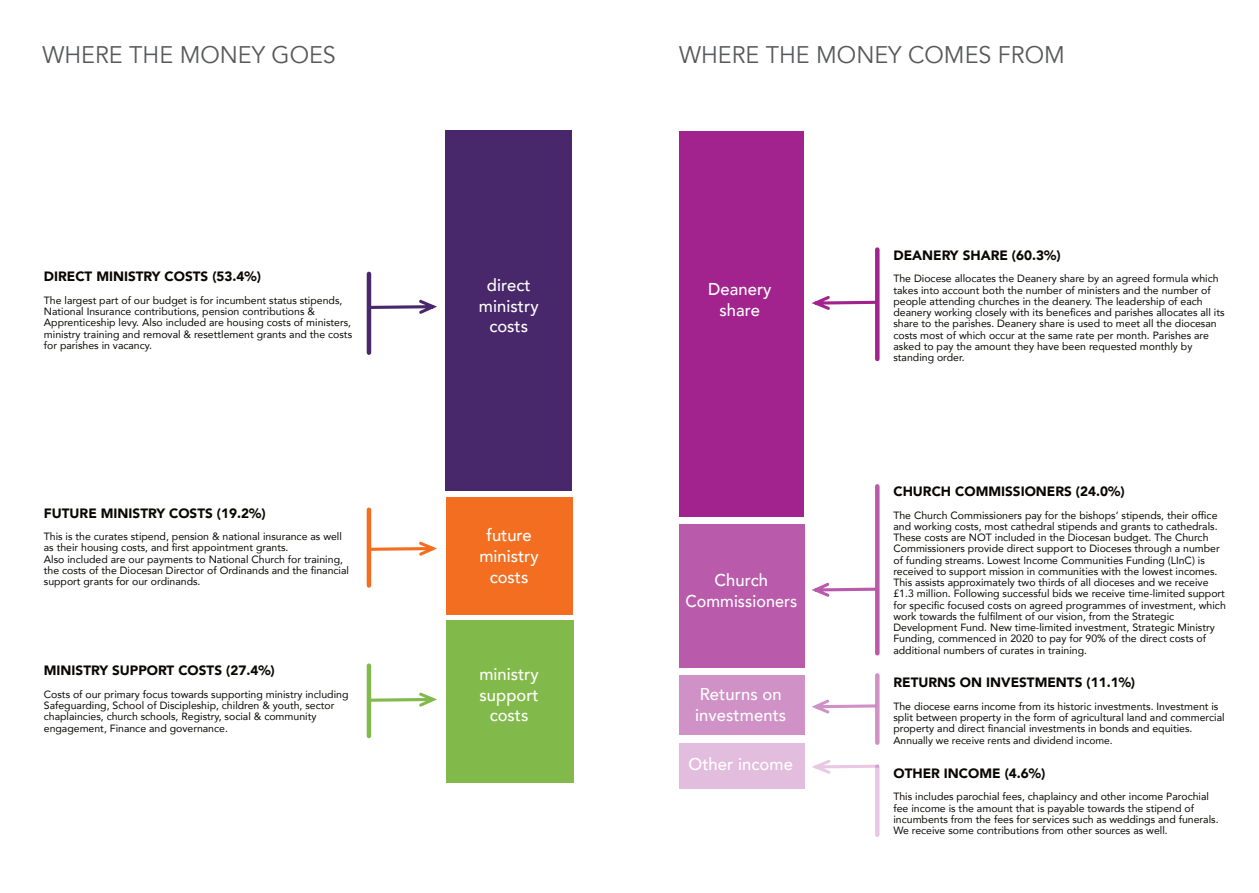
<style>
.page{position:relative;width:1259px;height:893px;background:#fff}
.page>*{position:absolute;margin:0;border:0;box-sizing:border-box;transform-origin:0 0}
.t1{font:24px "Avenir";color:#57585a}
.t2{font:500 17.1px/20.5px "Avenir";letter-spacing:.005em;color:#fff;text-align:center}
.t3{font:900 13.5px "Avenir";color:#080704}
.t4{font:10.5px/11.2px "Avenir";color:#080704}
.t5{font:10.2px "Avenir";color:#080704}
</style>
<div class="page">
<div style="left:679px;top:743px;width:126px;height:46px;background:#e3bddd"></div>
<div style="left:679px;top:675px;width:126px;height:60px;background:#d091c6"></div>
<div style="left:446px;top:621px;width:128px;height:162px;background:#81ba4a"></div>
<div style="left:445px;top:130px;width:127px;height:360px;background:#48276a"></div>
<div style="left:679px;top:132px;width:124px;height:385px;background:#a2238e"></div>
<div style="left:679px;top:524px;width:125px;height:144px;background:#b95aaa"></div>
<div style="left:446px;top:497px;width:127px;height:117px;background:#f36e21"></div>
<svg style="left:371px;top:300px;width:66px;height:14px"></svg>
<svg style="left:371px;top:541px;width:66px;height:15px"></svg>
<svg style="left:371px;top:692px;width:66px;height:15px"></svg>
<svg style="left:811px;top:296px;width:64px;height:14px"></svg>
<svg style="left:812px;top:583px;width:63px;height:14px"></svg>
<svg style="left:812px;top:699px;width:63px;height:15px"></svg>
<svg style="left:812px;top:760px;width:67px;height:14px"></svg>
<hr style="left:367px;top:510px;width:4px;height:75px;background:#f36e21">
<hr style="left:367px;top:666px;width:4px;height:70px;background:#81ba4a">
<hr style="left:367px;top:274px;width:4px;height:79px;background:#48276a">
<svg style="left:875px;top:250px;width:4px;height:109px"></svg>
<hr style="left:875px;top:486px;width:4px;height:167px;background:#b95aaa">
<hr style="left:875px;top:675px;width:4px;height:68px;background:#d091c6">
<hr style="left:875px;top:767px;width:4px;height:68px;background:#e7c7e2">
<h1 class="t1" style="left:43px;top:39px;width:295px">WHERE THE MONEY GOES</h1>
<h1 class="t1" style="left:679px;top:39px;width:387px">WHERE THE MONEY COMES FROM</h1>
<p class="t3" style="left:44px;top:268px;width:219px">DIRECT MINISTRY COSTS (53.4%)</p>
<p class="t4" style="left:44px;top:295px;width:310px">The largest part of our budget is for incumbent status stipends, National Insurance contributions, pension contributions &amp; Apprenticeship levy. Also included are housing costs of ministers, ministry training and removal &amp; resettlement grants and the costs for parishes in vacancy.</p>
<p class="t3" style="left:44px;top:504px;width:223px">FUTURE MINISTRY COSTS (19.2%)</p>
<p class="t4" style="left:44px;top:531px;width:307px">This is the curates stipend, pension &amp; national insurance as well as their housing costs, and first appointment grants.<br>Also included are our payments to National Church for training, the costs of the Diocesan Director of Ordinands and the financial support grants for our ordinands.</p>
<p class="t3" style="left:44px;top:662px;width:232px">MINISTRY SUPPORT COSTS (27.4%)</p>
<p class="t4" style="left:44px;top:689px;width:306px">Costs of our primary focus towards supporting ministry including Safeguarding, School of Discipleship, children &amp; youth, sector chaplaincies, church schools, Registry, social &amp; community engagement, Finance and governance.</p>
<h2 class="t2" style="left:479px;top:275px;width:61px">direct ministry costs</h2>
<h2 class="t2" style="left:708px;top:279px;width:65px">Deanery share</h2>
<h2 class="t2" style="left:479px;top:525px;width:61px">future ministry costs</h2>
<h2 class="t2" style="left:479px;top:664px;width:61px">ministry support costs</h2>
<h2 class="t2" style="left:685px;top:570px;width:113px">Church<br>Commissioners</h2>
<h2 class="t2" style="left:695px;top:684px;width:93px;text-align:left">Returns on investments</h2>
<h2 class="t2" style="left:688px;top:754px;width:106px">Other income</h2>
<p class="t3" style="left:893px;top:246px;width:169px">DEANERY SHARE (60.3%)</p>
<p class="t4" style="left:893px;top:273px;width:333px">The Diocese allocates the Deanery share by an agreed formula which takes into account both the number of ministers and the number of people attending churches in the deanery. The leadership of each deanery working closely with its benefices and parishes allocates all its share to the parishes. Deanery share is used to meet all the diocesan costs most of which occur at the same rate per month. Parishes are asked to pay the amount they have been requested monthly by standing order.</p>
<p class="t3" style="left:893px;top:482px;width:233px">CHURCH COMMISSIONERS (24.0%)</p>
<p class="t4" style="left:893px;top:509px;width:334px">The Church Commissioners pay for the bishops’ stipends, their office and working costs, most cathedral stipends and grants to cathedrals.<br>These costs are NOT included in the Diocesan budget. The Church Commissioners provide direct support to Dioceses through a number of funding streams. Lowest Income Communities Funding (LInC) is received to support mission in communities with the lowest incomes.<br>This assists approximately two thirds of all dioceses and we receive £1.3 million. Following successful bids we receive time-limited support for specific focused costs on agreed programmes of investment, which work towards the fulfilment of our vision, from the Strategic Development Fund. New time-limited investment, Strategic Ministry Funding, commenced in 2020 to pay for 90% of the direct costs of additional numbers of curates in training.</p>
<p class="t3" style="left:893px;top:674px;width:243px">RETURNS ON INVESTMENTS (11.1%)</p>
<p class="t4" style="left:893px;top:701px;width:333px">The diocese earns income from its historic investments. Investment is split between property in the form of agricultural land and commercial property and direct financial investments in bonds and equities.</p>
<p class="t5" style="left:893px;top:734px;width:221px">Annually we receive rents and dividend income.</p>
<p class="t3" style="left:893px;top:764px;width:153px">OTHER INCOME (4.6%)</p>
<p class="t4" style="left:893px;top:791px;width:327px">This includes parochial fees, chaplaincy and other income Parochial fee income is the amount that is payable towards the stipend of incumbents from the fees for services such as weddings and funerals.<br>We receive some contributions from other sources as well.</p>
</div>
